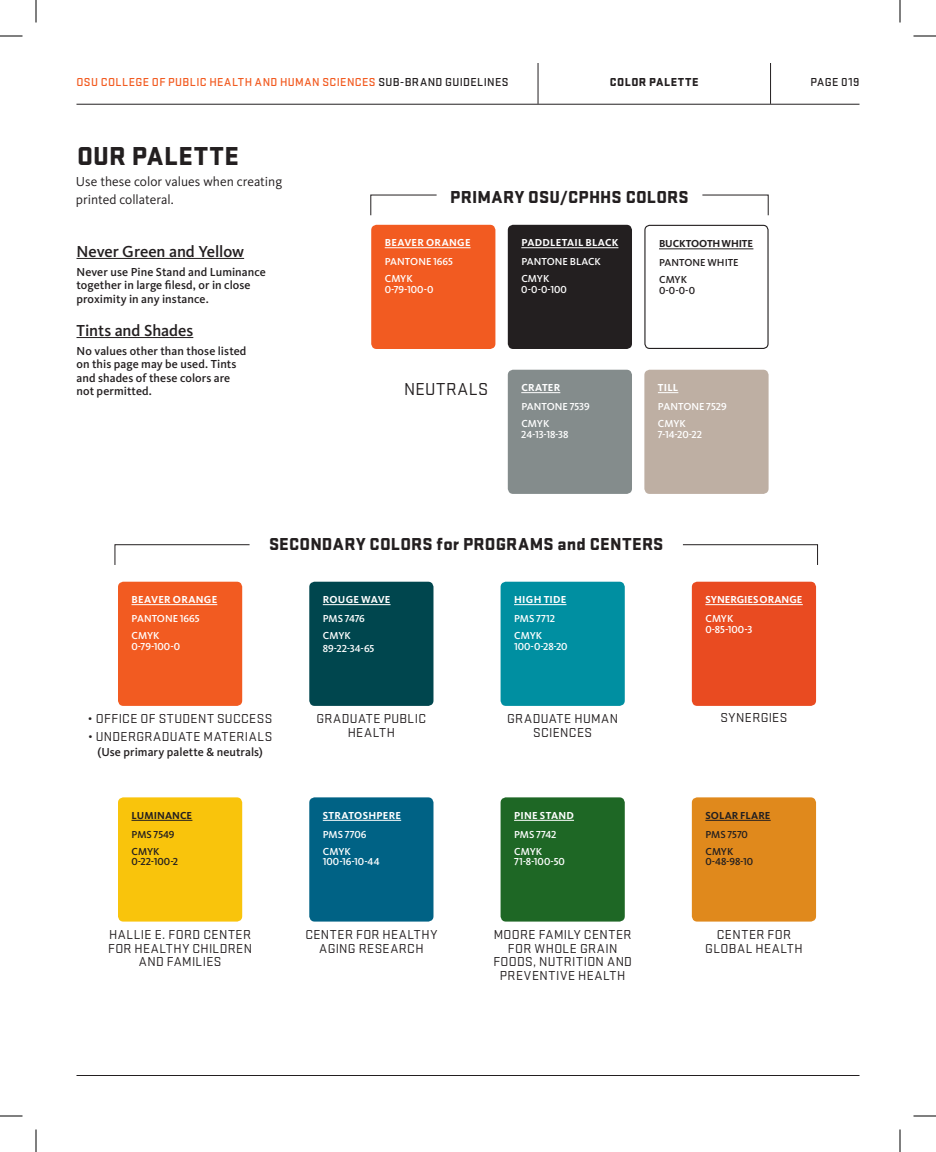
<style>
.page{position:relative;width:936px;height:1152px;background:#fff}
.page>*{position:absolute;margin:0;border:0;box-sizing:border-box;transform-origin:0 0}
.Headers{font:900 27px "Stratum 2";letter-spacing:.02em;color:#231f20}
.t1{font:900 18px "Stratum 2";letter-spacing:.01em;color:#231f20}
.category{font:18px "Stratum 2";letter-spacing:.025em;color:#231f20}
.Side_note_header{font:500 16.5px "Kievit Pro";letter-spacing:-.005em;color:#231f20}
.Programs_Centers{font:13.5px/13.5px "Stratum 2";letter-spacing:.025em;color:#231f20;text-align:center}
.t2{font:13.5px/18px "Kievit Pro";color:#231f20}
.Side_note{font:500 12px/13.5px "Kievit Pro";letter-spacing:.005em;color:#231f20}
.t3{font:500 12px "Stratum 2";letter-spacing:.03em;color:#f25b21}
.t4{font:900 12px "Stratum 2";letter-spacing:.045em;color:#231f20}
.t5{font:500 12px "Stratum 2";letter-spacing:.03em;color:#231f20}
.Color_builds_white{font:500 10.5px/13.5px "Kievit Pro";color:#fff}
.cmyk_values{font:500 10.5px "Kievit Pro";letter-spacing:-.01em;color:#fff}
.Color_name_white{font:700 10.5px "Kievit Pro";letter-spacing:.025em;color:#fff}
.cmyk_values_black{font:500 10.5px "Kievit Pro";letter-spacing:-.005em;color:#231f20}
.Color_builds_black{font:500 10.5px "Kievit Pro";color:#231f20}
.Color_name_black{font:700 10.5px "Kievit Pro";letter-spacing:.005em;color:#231f20}
.Color_name_white-2{font:700 10.5px "Kievit Pro";color:#fff}
.Color_name_white-3{font:700 10.5px "Kievit Pro";letter-spacing:-.015em;color:#231f20}
.Color_builds_white-2{font:500 10.5px "Kievit Pro";color:#231f20}
.s1{color:#231f20}
</style>
<div class="page">
<div style="left:508px;top:370px;width:124px;height:124px;background:#848c8c;border-radius:5px"></div>
<hr style="left:521px;top:392px;width:39px;height:1px;background:#fff">
<div style="left:309px;top:582px;width:124px;height:124px;background:#00464e;border-radius:5px"></div>
<hr style="left:323px;top:604px;width:68px;height:1px;background:#fff">
<div style="left:501px;top:582px;width:124px;height:124px;background:#008fa1;border-radius:5px"></div>
<hr style="left:514px;top:604px;width:52px;height:1px;background:#fff">
<div style="left:118px;top:797px;width:124px;height:125px;background:#f9c40c;border-radius:5px"></div>
<hr style="left:132px;top:820px;width:60px;height:1px;background:#231f20">
<div style="left:309px;top:797px;width:124px;height:125px;background:#006285;border-radius:5px"></div>
<hr style="left:323px;top:820px;width:78px;height:1px;background:#fff">
<div style="left:501px;top:797px;width:124px;height:125px;background:#1e6725;border-radius:5px"></div>
<hr style="left:514px;top:820px;width:60px;height:1px;background:#fff">
<div style="left:692px;top:797px;width:124px;height:125px;background:#e0891c;border-radius:5px"></div>
<hr style="left:705px;top:820px;width:66px;height:1px;background:#231f20">
<div style="left:644px;top:370px;width:125px;height:124px;background:#beafa3;border-radius:5px"></div>
<svg style="left:658px;top:392px;width:20px;height:1px"></svg>
<svg style="left:114px;top:544px;width:136px;height:21px"></svg>
<svg style="left:682px;top:544px;width:136px;height:21px"></svg>
<svg style="left:370px;top:194px;width:67px;height:22px"></svg>
<svg style="left:702px;top:194px;width:67px;height:22px"></svg>
<div style="left:371px;top:225px;width:124px;height:124px;background:#f25b21;border-radius:5px"></div>
<hr style="left:385px;top:247px;width:86px;height:1px;background:#fff">
<div style="left:508px;top:225px;width:124px;height:124px;background:#231f20;border-radius:5px"></div>
<hr style="left:521px;top:247px;width:97px;height:1px;background:#fff">
<hr style="left:659px;top:248px;width:94px;height:1px;background:#231f20">
<div style="left:644px;top:225px;width:125px;height:124px;border:1px solid #231f20;border-radius:5px"></div>
<hr style="left:76px;top:258px;width:168px;height:1px;background:#231f20">
<hr style="left:76px;top:337px;width:117px;height:1px;background:#231f20">
<div style="left:118px;top:582px;width:124px;height:124px;background:#f25b21;border-radius:5px"></div>
<hr style="left:132px;top:604px;width:85px;height:1px;background:#fff">
<div style="left:692px;top:582px;width:124px;height:124px;background:#e94b21;border-radius:5px"></div>
<hr style="left:705px;top:604px;width:98px;height:1px;background:#fff">
<hr style="left:76px;top:104px;width:784px;height:1px;background:#231f20">
<hr style="left:538px;top:63px;width:1px;height:41px;background:#231f20">
<hr style="left:770px;top:63px;width:1px;height:41px;background:#231f20">
<hr style="left:76px;top:1075px;width:784px;height:1px;background:#231f20">
<svg style="left:0;top:36px;width:22px;height:1px"></svg>
<svg style="left:914px;top:36px;width:22px;height:1px"></svg>
<svg style="left:0;top:1116px;width:22px;height:1px"></svg>
<svg style="left:914px;top:1116px;width:22px;height:1px"></svg>
<svg style="left:36px;top:0;width:1px;height:22px"></svg>
<svg style="left:36px;top:1130px;width:1px;height:22px"></svg>
<svg style="left:900px;top:0;width:1px;height:22px"></svg>
<svg style="left:900px;top:1130px;width:1px;height:22px"></svg>
<p class="t3" style="left:76px;top:74px;width:434px">OSU COLLEGE OF PUBLIC HEALTH AND HUMAN SCIENCES <span class="s1">SUB-BRAND GUIDELINES</span></p>
<p class="t4" style="left:610px;top:73px;width:90px">COLOR PALETTE</p>
<p class="t5" style="left:811px;top:74px;width:50px">PAGE 019</p>
<p class="Headers" style="left:77px;top:136px;width:163px">OUR PALETTE</p>
<p class="t2" style="left:76px;top:172px;width:208px">Use these color values when creating printed collateral.</p>
<p class="Side_note_header" style="left:76px;top:242px;width:169px">Never Green and Yellow</p>
<p class="Side_note" style="left:76px;top:265px;width:191px">Never use Pine Stand and Luminance together in large filesd, or in close proximity in any instance.</p>
<p class="Side_note_header" style="left:76px;top:321px;width:118px">Tints and Shades</p>
<p class="Side_note" style="left:76px;top:344px;width:171px">No values other than those listed on this page may be used. Tints and shades of these colors are not permitted.</p>
<p class="t1" style="left:450px;top:184px;width:240px">PRIMARY OSU/CPHHS COLORS</p>
<p class="Color_name_white" style="left:385px;top:236px;width:87px">BEAVER ORANGE</p>
<p class="Color_builds_white" style="left:385px;top:255px;width:70px">PANTONE 1665</p>
<p class="Color_builds_white" style="left:385px;top:272px;width:29px">CMYK</p>
<p class="cmyk_values" style="left:385px;top:283px;width:50px">0-79-100-0</p>
<p class="Color_name_white" style="left:521px;top:236px;width:99px">PADDLETAIL BLACK</p>
<p class="Color_builds_white" style="left:521px;top:255px;width:81px">PANTONE BLACK</p>
<p class="Color_builds_white" style="left:521px;top:272px;width:29px">CMYK</p>
<p class="cmyk_values" style="left:521px;top:283px;width:47px">0-0-0-100</p>
<p class="Color_name_white-3" style="left:659px;top:238px;width:95px">BUCKTOOTH WHITE</p>
<p class="Color_builds_white-2" style="left:659px;top:257px;width:81px">PANTONE WHITE</p>
<p class="Color_builds_black" style="left:659px;top:273px;width:29px">CMYK</p>
<p class="cmyk_values_black" style="left:659px;top:284px;width:38px">0-0-0-0</p>
<p class="category" style="left:404px;top:377px;width:85px">NEUTRALS</p>
<p class="Color_name_white" style="left:521px;top:381px;width:40px">CRATER</p>
<p class="Color_builds_white" style="left:521px;top:400px;width:70px">PANTONE 7539</p>
<p class="Color_builds_white" style="left:521px;top:417px;width:29px">CMYK</p>
<p class="cmyk_values" style="left:521px;top:428px;width:49px">24-13-18-38</p>
<p class="Color_name_white" style="left:658px;top:381px;width:22px">TILL</p>
<p class="Color_builds_white" style="left:658px;top:400px;width:70px">PANTONE 7529</p>
<p class="Color_builds_white" style="left:658px;top:417px;width:29px">CMYK</p>
<p class="cmyk_values" style="left:658px;top:428px;width:46px">7-14-20-22</p>
<p class="Color_name_white" style="left:132px;top:593px;width:87px">BEAVER ORANGE</p>
<p class="Color_builds_white" style="left:132px;top:612px;width:70px">PANTONE 1665</p>
<p class="Color_builds_white" style="left:132px;top:629px;width:29px">CMYK</p>
<p class="cmyk_values" style="left:132px;top:640px;width:50px">0-79-100-0</p>
<p class="t1" style="left:269px;top:531px;width:396px">SECONDARY COLORS for PROGRAMS and CENTERS</p>
<p class="Color_name_white" style="left:323px;top:593px;width:69px">ROUGE WAVE</p>
<p class="Color_builds_white" style="left:323px;top:612px;width:44px">PMS 7476</p>
<p class="Color_builds_white" style="left:323px;top:629px;width:53px">CMYK<br>89-22-34-65</p>
<p class="Color_name_white" style="left:514px;top:593px;width:54px">HIGH TIDE</p>
<p class="Color_builds_white" style="left:514px;top:612px;width:43px">PMS 7712</p>
<p class="Color_builds_white" style="left:514px;top:629px;width:29px">CMYK</p>
<p class="cmyk_values" style="left:514px;top:640px;width:55px">100-0-28-20</p>
<p class="Color_name_white-2" style="left:705px;top:593px;width:99px">SYNERGIES ORANGE</p>
<p class="Color_builds_white" style="left:705px;top:612px;width:29px">CMYK</p>
<p class="cmyk_values" style="left:705px;top:623px;width:48px">0-85-100-3</p>
<p class="Programs_Centers" style="left:88px;top:711px;width:186px">• OFFICE OF STUDENT SUCCESS</p>
<p class="Programs_Centers" style="left:88px;top:729px;width:186px">• UNDERGRADUATE MATERIALS</p>
<p class="Side_note" style="left:97px;top:745px;width:167px">(Use primary palette &amp; neutrals)</p>
<p class="Color_name_black" style="left:132px;top:809px;width:62px">LUMINANCE</p>
<p class="Color_builds_black" style="left:132px;top:828px;width:44px">PMS 7549</p>
<p class="Color_builds_black" style="left:132px;top:845px;width:29px">CMYK</p>
<p class="cmyk_values_black" style="left:132px;top:855px;width:48px">0-22-100-2</p>
<p class="Programs_Centers" style="left:317px;top:711px;width:111px">GRADUATE PUBLIC</p>
<p class="Programs_Centers" style="left:721px;top:711px;width:68px">SYNERGIES</p>
<p class="Programs_Centers" style="left:348px;top:725px;width:49px">HEALTH</p>
<p class="Programs_Centers" style="left:507px;top:711px;width:112px">GRADUATE HUMAN<br>SCIENCES</p>
<p class="Color_name_white" style="left:323px;top:809px;width:80px">STRATOSHPERE</p>
<p class="Color_builds_white" style="left:323px;top:827px;width:45px">PMS 7706</p>
<p class="Color_builds_white" style="left:323px;top:844px;width:29px">CMYK</p>
<p class="cmyk_values" style="left:323px;top:855px;width:58px">100-16-10-44</p>
<p class="Color_name_white" style="left:514px;top:809px;width:61px">PINE STAND</p>
<p class="Color_builds_white" style="left:514px;top:827px;width:44px">PMS 7742</p>
<p class="Color_builds_white" style="left:514px;top:844px;width:29px">CMYK</p>
<p class="cmyk_values" style="left:514px;top:855px;width:52px">71-8-100-50</p>
<p class="Color_name_black" style="left:705px;top:809px;width:67px">SOLAR FLARE</p>
<p class="Color_builds_black" style="left:705px;top:828px;width:44px">PMS 7570</p>
<p class="Color_builds_black" style="left:705px;top:845px;width:29px">CMYK</p>
<p class="cmyk_values_black" style="left:705px;top:855px;width:49px">0-48-98-10</p>
<p class="Programs_Centers" style="left:108px;top:927px;width:146px">HALLIE E. FORD CENTER<br>FOR HEALTHY CHILDREN<br>AND FAMILIES</p>
<p class="Programs_Centers" style="left:305px;top:927px;width:134px">CENTER FOR HEALTHY<br>AGING RESEARCH</p>
<p class="Programs_Centers" style="left:493px;top:927px;width:140px">MOORE FAMILY CENTER<br>FOR WHOLE GRAIN<br>FOODS, NUTRITION AND<br>PREVENTIVE HEALTH</p>
<p class="Programs_Centers" style="left:705px;top:927px;width:99px">CENTER FOR<br>GLOBAL HEALTH</p>
</div>
